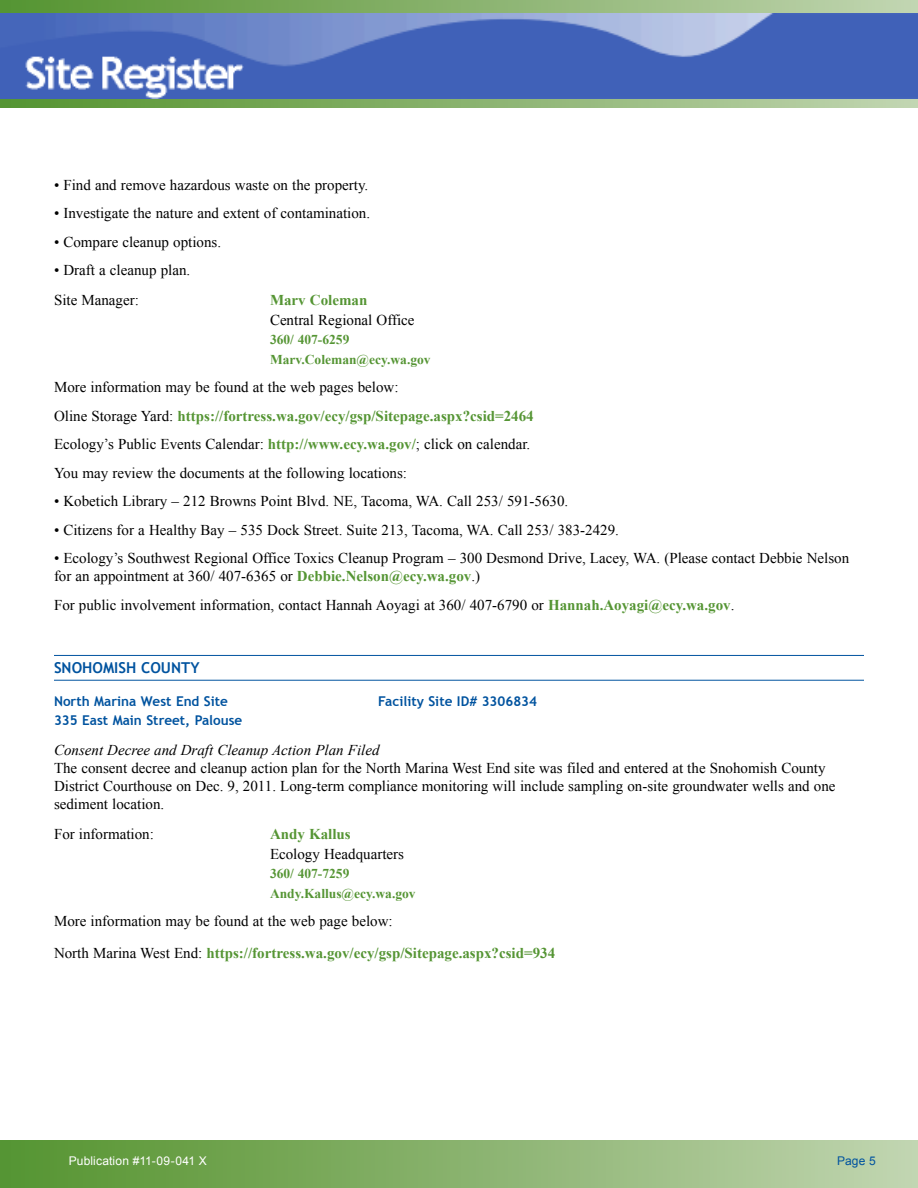
<style>
.page{position:relative;width:918px;height:1188px;background:#fff}
.page>*{position:absolute;margin:0;border:0;box-sizing:border-box;transform-origin:0 0}
.t1{font:15px/18px "Times New Roman";color:#000}
.t2{font:italic 15px "Times New Roman";color:#000}
.t3{font:700 15px "Times New Roman";color:#559534}
.t4{font:700 15px "Trebuchet MS";color:#00539f}
.t5{font:700 13.5px "Trebuchet MS";color:#00539f}
.t6{font:700 13.5px/19.5px "Times New Roman";color:#559534}
.t7{font:12px "Arial";letter-spacing:.01em;color:#fff}
.t8{font:12px "Arial";color:#00539f}
.s1{font-weight:700;color:#559534}
</style>
<div class="page">
<svg style="left:0;top:0;width:918px;height:13px;background:#89b36e"></svg>
<svg style="left:0;top:99px;width:918px;height:9px;background:#89b36e"></svg>
<img style="left:0;top:13px;width:918px;height:86px">
<hr style="left:54px;top:655px;width:810px;height:1px;background:#00539f">
<hr style="left:54px;top:680px;width:810px;height:1px;background:#00539f">
<div style="left:0;top:1141px;width:918px;height:47px;background:linear-gradient(to right,#54932e,#c0d4af)"></div>
<p class="t1" style="left:54px;top:176px;width:316px">• Find and remove hazardous waste on the property.</p>
<p class="t1" style="left:54px;top:204px;width:318px">• Investigate the nature and extent of contamination.</p>
<p class="t1" style="left:54px;top:233px;width:169px">• Compare cleanup options.</p>
<p class="t1" style="left:54px;top:255px;width:138px;line-height:30px">• Draft a cleanup plan.<br>Site Manager:</p>
<p class="t3" style="left:270px;top:290px;width:99px">Marv Coleman</p>
<p class="t1" style="left:270px;top:311px;width:146px">Central Regional Office</p>
<p class="t6" style="left:270px;top:330px;width:162px">360/ 407-6259<br>Marv.Coleman@ecy.wa.gov</p>
<p class="t1" style="left:54px;top:373px;width:481px;line-height:28.5px">More information may be found at the web pages below:<br>Oline Storage Yard: <span class="s1">https://fortress.wa.gov/ecy/gsp/Sitepage.aspx?csid=2464<br></span>Ecology’s Public Events Calendar: <span class="s1">http://www.ecy.wa.gov/</span>; click on calendar.<br>You may review the documents at the following locations:</p>
<p class="t1" style="left:54px;top:492px;width:516px">• Kobetich Library – 212 Browns Point Blvd. NE, Tacoma, WA. Call 253/ 591-5630.</p>
<p class="t1" style="left:54px;top:521px;width:566px">• Citizens for a Healthy Bay – 535 Dock Street. Suite 213, Tacoma, WA. Call 253/ 383-2429.</p>
<p class="t1" style="left:54px;top:549px;width:797px">• Ecology’s Southwest Regional Office Toxics Cleanup Program – 300 Desmond Drive, Lacey, WA. (Please contact Debbie Nelson for an appointment at 360/ 407-6365 or <span class="s1">Debbie.Nelson@ecy.wa.gov</span>.)</p>
<p class="t1" style="left:54px;top:596px;width:682px">For public involvement information, contact Hannah Aoyagi at 360/ 407-6790 or <span class="s1">Hannah.Aoyagi@ecy.wa.gov</span>.</p>
<p class="t4" style="left:54px;top:658px;width:128px">SNOHOMISH County</p>
<p class="t5" style="left:54px;top:692px;width:176px">North Marina West End Site</p>
<p class="t5" style="left:378px;top:692px;width:161px">Facility Site ID# 3306834</p>
<p class="t5" style="left:54px;top:712px;width:190px">335 East Main Street, Palouse</p>
<p class="t2" style="left:54px;top:740px;width:327px">Consent Decree and Draft Cleanup Action Plan Filed</p>
<p class="t1" style="left:54px;top:759px;width:783px">The consent decree and cleanup action plan for the North Marina West End site was filed and entered at the Snohomish County<br>District Courthouse on Dec. 9, 2011. Long-term compliance monitoring will include sampling on-site groundwater wells and one sediment location.</p>
<p class="t1" style="left:54px;top:825px;width:101px">For information:</p>
<p class="t3" style="left:270px;top:824px;width:82px">Andy Kallus</p>
<p class="t1" style="left:270px;top:844px;width:136px">Ecology Headquarters</p>
<p class="t6" style="left:270px;top:864px;width:147px">360/ 407-7259<br>Andy.Kallus@ecy.wa.gov</p>
<p class="t1" style="left:54px;top:905px;width:503px;line-height:32.1px">More information may be found at the web page below:<br>North Marina West End: <span class="s1">https://fortress.wa.gov/ecy/gsp/Sitepage.aspx?csid=934</span></p>
<p class="t7" style="left:69px;top:1153px;width:139px">Publication #11-09-041 X</p>
<p class="t8" style="left:837px;top:1153px;width:40px">Page 5</p>
</div>
